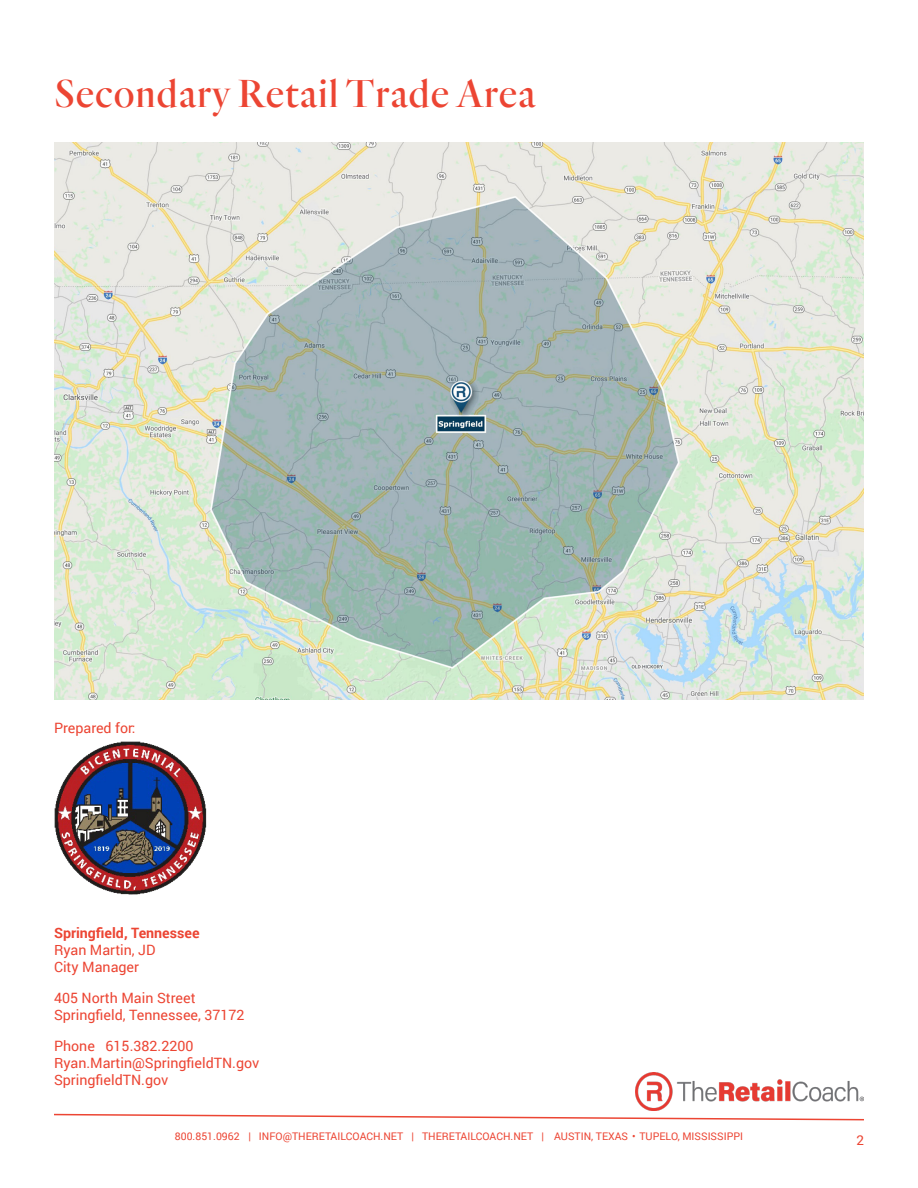
<style>
.page{position:relative;width:918px;height:1188px;background:#fff}
.page>*{position:absolute;margin:0;border:0;box-sizing:border-box;transform-origin:0 0}
.BlueTitles{font:40.5px "TRC Quarto Regular";letter-spacing:.025em;color:#ec4533}
.t1{font:14.25px/17.1px "Roboto";color:#ec4533}
.t2{font:700 14.25px "Roboto";color:#ec4533}
.t3{font:13.5px "Roboto";color:#ec4533}
.t4{font:10.5px "Roboto";color:#ec4533}
</style>
<div class="page">
<svg style="left:54px;top:1113px;width:810px;height:8px"></svg>
<img style="left:636px;top:1073px;width:228px;height:37px">
<img style="left:54px;top:741px;width:153px;height:153px">
<img style="left:54px;top:142px;width:810px;height:558px">
<p class="BlueTitles" style="left:54px;top:69px;width:483px">Secondary Retail Trade Area</p>
<p class="t1" style="left:54px;top:719px;width:83px">Prepared for:</p>
<p class="t2" style="left:54px;top:923px;width:147px">Springfield, Tennessee</p>
<p class="t1" style="left:54px;top:941px;width:103px">Ryan Martin, JD<br>City Manager</p>
<p class="t1" style="left:54px;top:989px;width:143px">405 North Main Street</p>
<p class="t1" style="left:54px;top:1006px;width:192px">Springfield, Tennessee, 37172</p>
<p class="t1" style="left:54px;top:1036px;width:141px">Phone 615.382.2200</p>
<p class="t1" style="left:54px;top:1054px;width:207px">Ryan.Martin@SpringfieldTN.gov</p>
<p class="t1" style="left:54px;top:1071px;width:116px">SpringfieldTN.gov</p>
<p class="t4" style="left:175px;top:1128px;width:570px">800.851.0962 | INFO@THERETAILCOACH.NET | THERETAILCOACH.NET | AUSTIN, TEXAS • TUPELO, MISSISSIPPI</p>
<p class="t3" style="left:856px;top:1131px;width:9px">2</p>
</div>
